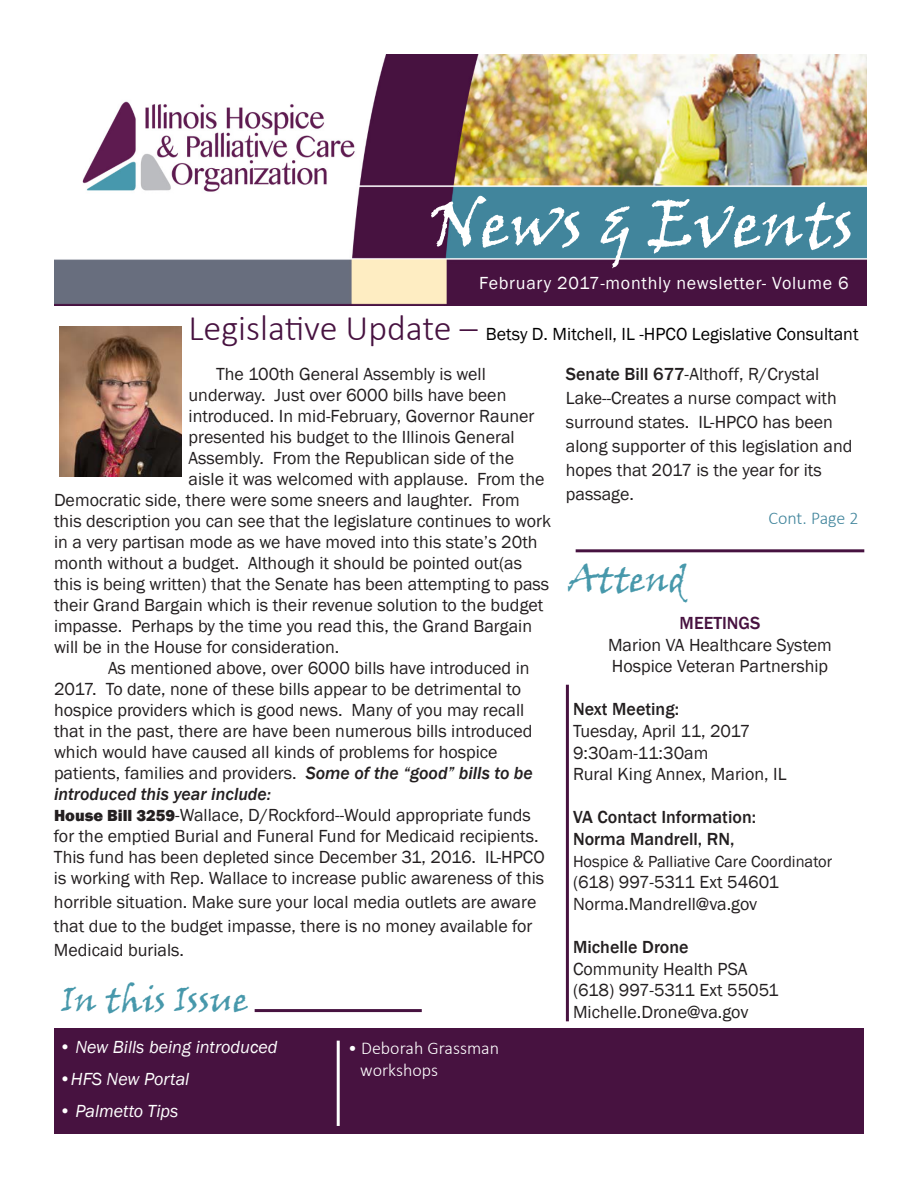
<style>
.page{position:relative;width:918px;height:1188px;background:#fff}
.page>*{position:absolute;margin:0;border:0;box-sizing:border-box;transform-origin:0 0}
.t1{font:64.5px "Viner Hand ITC";color:#fff}
.t2{font:36px "Viner Hand ITC";color:#4798ab}
.t3{font:34.5px "Viner Hand ITC";color:#4798ab}
.t4{font:18px/21px "Franklin Gothic";color:#231f20}
.t5{font:18px "Franklin Gothic";color:#000}
.t6{font:500 18px "Franklin Gothic";color:#231f20}
.t7{font:italic 18px "Franklin Gothic";color:#fff}
.t8{font:18px "Franklin Gothic";letter-spacing:.04em;color:#fff}
.t9{font:300 18px/21.6px "Calibri";color:#fff}
.t10{font:300 18px "Calibri";letter-spacing:-.005em;color:#41859c}
.t11{font:500 18px "Franklin Gothic";color:#471240}
.t12{font:16.5px "Franklin Gothic";color:#231f20}
.s1{font-family:"Calibri";font-weight:300;font-size:36px;color:#471240}
.s2{font-weight:500}
.s3{font-weight:500;font-style:italic}
.s4{font-weight:800;font-size:16.5px}
</style>
<div class="page">
<img style="left:54px;top:54px;width:813px;height:251px">
<div style="left:54px;top:1028px;width:810px;height:106px;background:#471240"></div>
<hr style="left:566px;top:685px;width:3px;height:336px;background:#471240">
<hr style="left:576px;top:549px;width:288px;height:3px;background:#471240">
<hr style="left:255px;top:1009px;width:167px;height:3px;background:#471240">
<hr style="left:337px;top:1041px;width:3px;height:85px;background:#fff">
<img style="left:59px;top:327px;width:123px;height:150px">
<p class="t1" style="left:430px;top:184px;width:426px">News &amp; Events</p>
<p class="t8" style="left:479px;top:272px;width:371px">February 2017-monthly newsletter- Volume 6</p>
<p class="t5" style="left:189px;top:323px;width:672px"><span class="s1">Legislative Update –</span> Betsy D. Mitchell, IL -HPCO Legislative Consultant</p>
<p class="t4" style="left:566px;top:362px;width:288px;line-height:24px"><span class="s2">Senate Bill 677</span>-Althoff, R/Crystal<br>Lake--Creates a nurse compact with surround states. IL-HPCO has been along supporter of this legislation and hopes that 2017 is the year for its passage.</p>
<p class="t10" style="left:768px;top:507px;width:92px">Cont. Page 2</p>
<p class="t4" style="left:216px;top:364px;width:271px">The 100th General Assembly is well</p>
<p class="t4" style="left:189px;top:385px;width:319px">underway. Just over 6000 bills have been</p>
<p class="t4" style="left:189px;top:406px;width:347px">introduced. In mid-February, Governor Rauner</p>
<p class="t4" style="left:189px;top:427px;width:328px">presented his budget to the Illinois General</p>
<p class="t4" style="left:189px;top:448px;width:327px">Assembly. From the Republican side of the</p>
<p class="t4" style="left:189px;top:469px;width:357px">aisle it was welcomed with applause. From the</p>
<p class="t4" style="left:54px;top:490px;width:467px">Democratic side, there were some sneers and laughter. From</p>
<p class="t4" style="left:54px;top:511px;width:499px">this description you can see that the legislature continues to work</p>
<p class="t4" style="left:54px;top:532px;width:485px">in a very partisan mode as we have moved into this state’s 20th</p>
<p class="t4" style="left:54px;top:553px;width:470px">month without a budget. Although it should be pointed out(as</p>
<p class="t4" style="left:54px;top:574px;width:497px">this is being written) that the Senate has been attempting to pass</p>
<p class="t4" style="left:54px;top:595px;width:491px">their Grand Bargain which is their revenue solution to the budget</p>
<p class="t4" style="left:54px;top:616px;width:480px">impasse. Perhaps by the time you read this, the Grand Bargain</p>
<p class="t4" style="left:54px;top:637px;width:287px">will be in the House for consideration.</p>
<p class="t4" style="left:54px;top:658px;width:492px;text-indent:54px">As mentioned above, over 6000 bills have introduced in 2017. To date, none of these bills appear to be detrimental to hospice providers which is good news. Many of you may recall that in the past, there are have been numerous bills introduced which would have caused all kinds of problems for hospice patients, families and providers. <span class="s3">Some of the “good” bills to be introduced this year include:<br></span><span class="s4">House Bill 3259</span>-Wallace, D/Rockford--Would appropriate funds for the emptied Burial and Funeral Fund for Medicaid recipients.<br>This fund has been depleted since December 31, 2016. IL-HPCO is working with Rep. Wallace to increase public awareness of this</p>
<p class="t4" style="left:54px;top:890px;width:484px;line-height:24px">horrible situation. Make sure your local media outlets are aware that due to the budget impasse, there is no money available for<br>Medicaid burials.</p>
<p class="t2" style="left:569px;top:556px;width:120px">Attend</p>
<p class="t11" style="left:680px;top:612px;width:82px">MEETINGS</p>
<p class="t4" style="left:608px;top:634px;width:225px;line-height:21.6px">Marion VA Healthcare System<br>Hospice Veteran Partnership</p>
<p class="t4" style="left:573px;top:699px;width:179px;line-height:21.6px"><span class="s2">Next Meeting:<br></span>Tuesday, April 11, 2017</p>
<p class="t4" style="left:573px;top:742px;width:137px">9:30am-11:30am</p>
<p class="t4" style="left:573px;top:764px;width:215px">Rural King Annex, Marion, IL</p>
<p class="t6" style="left:573px;top:806px;width:185px">VA Contact Information:</p>
<p class="t6" style="left:573px;top:828px;width:163px">Norma Mandrell, RN,</p>
<p class="t12" style="left:573px;top:851px;width:261px">Hospice &amp; Palliative Care Coordinator</p>
<p class="t4" style="left:573px;top:872px;width:208px">(618) 997-5311 Ext 54601</p>
<p class="t4" style="left:573px;top:894px;width:186px">Norma.Mandrell@va.gov</p>
<p class="t6" style="left:573px;top:936px;width:117px">Michelle Drone</p>
<p class="t4" style="left:573px;top:958px;width:176px">Community Health PSA</p>
<p class="t4" style="left:573px;top:980px;width:207px">(618) 997-5311 Ext 55051</p>
<p class="t4" style="left:573px;top:1002px;width:177px">Michelle.Drone@va.gov</p>
<p class="t3" style="left:61px;top:978px;width:189px">In this Issue</p>
<p class="t7" style="left:59px;top:1036px;width:220px">• New Bills being introduced</p>
<p class="t7" style="left:59px;top:1068px;width:132px">•HFS New Portal</p>
<p class="t7" style="left:59px;top:1100px;width:121px">• Palmetto Tips</p>
<p class="t9" style="left:360px;top:1037px;width:140px;text-indent:-12px">• Deborah Grassman workshops</p>
</div>
